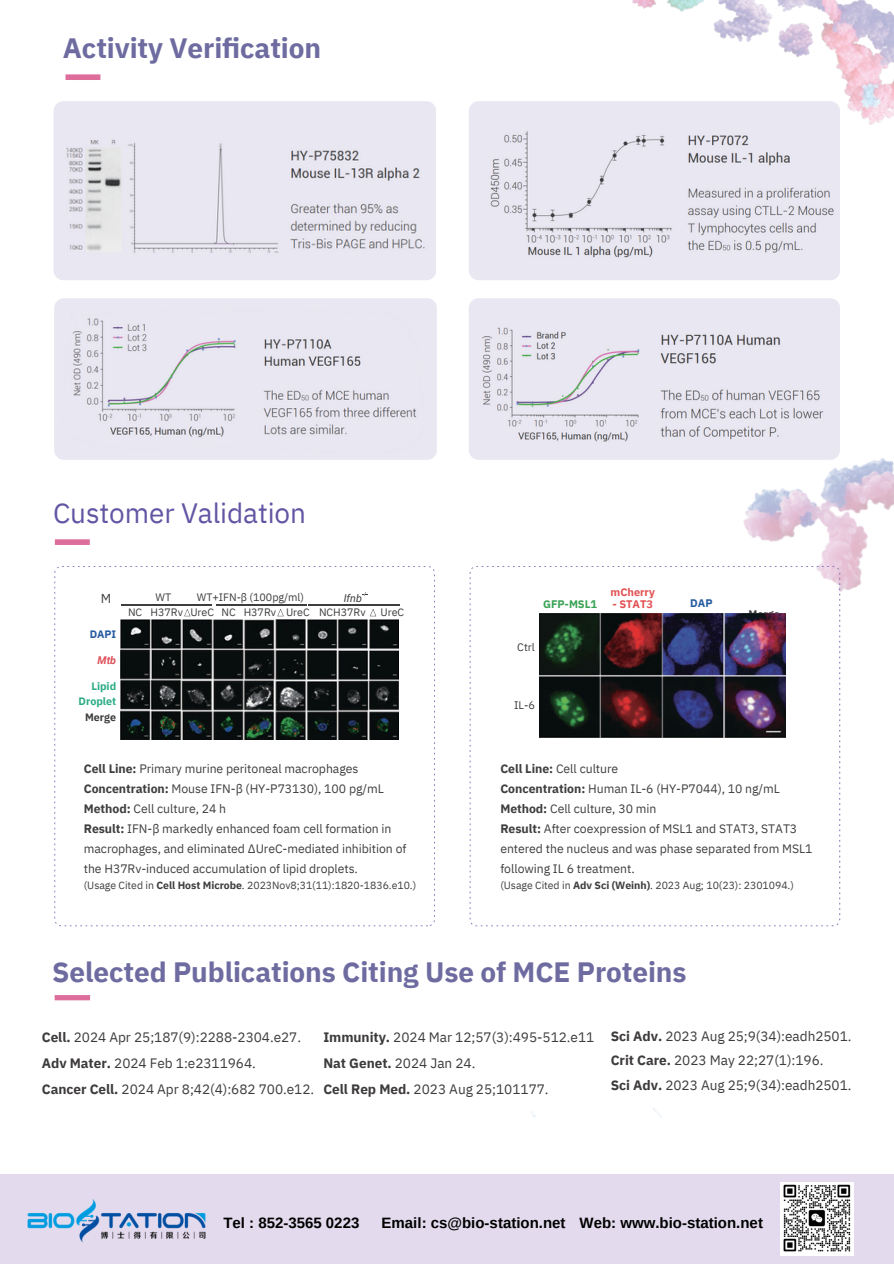
<style>
.page{position:relative;width:894px;height:1264px;background:#fff}
.page>*{position:absolute;margin:0;border:0;box-sizing:border-box;transform-origin:0 0}
.t1{font:700 27.9px "IBM Plex Sans";letter-spacing:-.005em;color:#6e6ba0}
.t2{font:27.9px "IBM Plex Sans";letter-spacing:-.005em;color:#6455a4}
.t3{font:700 15px "Arimo";color:#000}
.t4{font:13.65px/26.1px "IBM Plex Sans";letter-spacing:-.005em;color:#3e3b3c}
.t5{font:12.9px "IBM Plex Sans";color:#3f3e3f}
.t6{font:12.15px/20.1px "IBM Plex Sans";letter-spacing:-.005em;color:#403e40}
.t7{font:700 10.95px "IBM Plex Sans";letter-spacing:-.005em;color:#e35154}
.t8{font:10.95px "IBM Plex Sans";letter-spacing:-.005em;color:#3f3e3f}
.t9{font:700 10.95px "IBM Plex Sans";letter-spacing:-.005em;color:#3aa355}
.t10{font:700 10.95px "IBM Plex Sans";letter-spacing:-.005em;color:#3f3e3f}
.t11{font:700 10.95px "IBM Plex Sans";color:#245a9f}
.t12{font:10.8px "IBM Plex Sans";letter-spacing:-.005em;color:#3f3e3f}
.t13{font:700 10.8px "IBM Plex Sans";letter-spacing:-.005em;color:#2cac86}
.t14{font:700 10.8px "IBM Plex Sans";letter-spacing:-.005em;color:#3f3e3f}
.t15{font:italic 10.8px "Roboto";color:#3f3e3f}
.t16{font:700 10.8px "IBM Plex Sans";color:#245a9f}
.t17{font:italic 700 10.8px "Roboto";color:#dd515b}
.t18{font:10.5px "IBM Plex Sans";letter-spacing:-.005em;color:#403e40}
.s1{font-weight:700}
</style>
<div class="page">
<div style="left:65px;top:74px;width:35px;height:6px;background:#dd6d9b"></div>
<img style="left:743px;top:438px;width:150px;height:179px">
<img style="left:632px;top:0;width:261px;height:162px">
<div style="left:55px;top:995px;width:35px;height:5px;background:#dd6d9b"></div>
<svg style="left:54px;top:566px;width:381px;height:360px"></svg>
<div style="left:55px;top:539px;width:35px;height:6px;background:#dd6d9b"></div>
<svg style="left:469px;top:566px;width:370px;height:360px"></svg>
<img style="left:539px;top:613px;width:246px;height:124px">
<img style="left:121px;top:619px;width:278px;height:121px">
<svg style="left:277px;top:609px;width:6px;height:7px"></svg>
<svg style="left:370px;top:609px;width:6px;height:7px"></svg>
<svg style="left:184px;top:609px;width:6px;height:7px"></svg>
<svg style="left:362px;top:592px;width:5px;height:4px"></svg>
<hr style="left:122px;top:604px;width:89px;height:1px;background:#3f3e3f">
<hr style="left:216px;top:604px;width:90px;height:1px;background:#3f3e3f">
<hr style="left:309px;top:604px;width:90px;height:1px;background:#3f3e3f">
<div style="left:468px;top:101px;width:371px;height:179px;background:#e9e7f1;border-radius:10px"></div>
<img style="left:653px;top:1108px;width:9px;height:9px">
<div style="left:0;top:1174px;width:893px;height:89px;background:#e3dbed"></div>
<img style="left:27px;top:1199px;width:179px;height:44px">
<img style="left:780px;top:1182px;width:73px;height:73px">
<img style="left:490px;top:131px;width:344px;height:127px">
<div style="left:468px;top:298px;width:371px;height:162px;background:#e9e7f1;border-radius:10px"></div>
<div style="left:54px;top:298px;width:382px;height:162px;background:#e9e7f1;border-radius:10px"></div>
<img style="left:72px;top:318px;width:345px;height:119px">
<img style="left:482px;top:327px;width:342px;height:115px">
<div style="left:54px;top:101px;width:382px;height:179px;background:#e9e7f1;border-radius:10px"></div>
<img style="left:66px;top:139px;width:359px;height:114px">
<p class="t1" style="left:63px;top:30px;width:260px">Activity Verification</p>
<p class="t2" style="left:53px;top:494px;width:254px">Customer Validation</p>
<p class="t5" style="left:101px;top:589px;width:12px">M</p>
<p class="t16" style="left:90px;top:626px;width:28px">DAPI</p>
<p class="t17" style="left:97px;top:654px;width:20px">Mtb</p>
<p class="t13" style="left:91px;top:679px;width:26px">Lipid</p>
<p class="t13" style="left:79px;top:694px;width:39px">Droplet</p>
<p class="t14" style="left:85px;top:710px;width:32px">Merge</p>
<p class="t12" style="left:155px;top:590px;width:17px">WT</p>
<p class="t12" style="left:197px;top:590px;width:109px">WT+IFN-β (100pg/ml)</p>
<p class="t15" style="left:343px;top:592px;width:20px">Ifnb</p>
<h6 class="t12" style="left:128px;top:604px;width:16px">NC</h6>
<p class="t12" style="left:150px;top:605px;width:65px">H37Rv UreC</p>
<p class="t12" style="left:221px;top:604px;width:16px">NC</p>
<p class="t12" style="left:243px;top:604px;width:67px">H37Rv UreC</p>
<p class="t12" style="left:319px;top:604px;width:48px">NCH37Rv</p>
<p class="t12" style="left:380px;top:604px;width:25px">UreC</p>
<p class="t6" style="left:84px;top:758px;width:301px"><span class="s1">Cell Line:</span> Primary murine peritoneal macrophages<br><span class="s1">Concentration:</span> Mouse IFN-β (HY-P73130), 100 pg/mL<br><span class="s1">Method:</span> Cell culture, 24 h</p>
<p class="t6" style="left:84px;top:818px;width:324px"><span class="s1">Result:</span> IFN-β markedly enhanced foam cell formation in macrophages, and eliminated ∆UreC-mediated inhibition of the H37Rv-induced accumulation of lipid droplets.</p>
<p class="t18" style="left:84px;top:878px;width:334px">(Usage Cited in <span class="s1">Cell Host Microbe</span>. 2023Nov8;31(11):1820-1836.e10.)</p>
<p class="t7" style="left:610px;top:584px;width:46px">mCherry</p>
<p class="t9" style="left:543px;top:597px;width:55px">GFP-MSL1</p>
<p class="t7" style="left:612px;top:596px;width:42px">- STAT3</p>
<p class="t8" style="left:517px;top:639px;width:19px">Ctrl</p>
<p class="t8" style="left:514px;top:698px;width:22px">IL-6</p>
<p class="t11" style="left:690px;top:595px;width:24px">DAP</p>
<p class="t10" style="left:748px;top:606px;width:33px">Merge</p>
<p class="t6" style="left:500px;top:758px;width:119px"><span class="s1">Cell Line:</span> Cell culture</p>
<p class="t6" style="left:500px;top:778px;width:281px"><span class="s1">Concentration:</span> Human IL-6 (HY-P7044), 10 ng/mL<br><span class="s1">Method:</span> Cell culture, 30 min</p>
<p class="t6" style="left:500px;top:818px;width:313px"><span class="s1">Result:</span> After coexpression of MSL1 and STAT3, STAT3 entered the nucleus and was phase separated from MSL1 following IL 6 treatment.</p>
<p class="t18" style="left:500px;top:878px;width:295px">(Usage Cited in <span class="s1">Adv Sci (Weinh)</span>. 2023 Aug; 10(23): 2301094.)</p>
<h1 class="t1" style="left:52px;top:953px;width:635px">Selected Publications Citing Use of MCE Proteins</h1>
<p class="t4" style="left:42px;top:1023px;width:274px"><span class="s1">Cell.</span> 2024 Apr 25;187(9):2288-2304.e27.<br><span class="s1">Adv Mater.</span> 2024 Feb 1:e2311964.<br><span class="s1">Cancer Cell.</span> 2024 Apr 8;42(4):682 700.e12.</p>
<p class="t4" style="left:323px;top:1023px;width:272px"><span class="s1">Immunity.</span> 2024 Mar 12;57(3):495-512.e11<br><span class="s1">Nat Genet.</span> 2024 Jan 24.<br><span class="s1">Cell Rep Med.</span> 2023 Aug 25;101177.</p>
<p class="t4" style="left:610px;top:1023px;width:242px;line-height:24.5px"><span class="s1">Sci Adv.</span> 2023 Aug 25;9(34):eadh2501.<br><span class="s1">Crit Care.</span> 2023 May 22;27(1):196.<br><span class="s1">Sci Adv.</span> 2023 Aug 25;9(34):eadh2501.</p>
<p class="t3" style="left:223px;top:1214px;width:137px">Tel : 852-3565 0223</p>
<p class="t3" style="left:381px;top:1214px;width:185px">Email: cs@bio-station.net</p>
<h3 class="t3" style="left:579px;top:1214px;width:185px">Web: www.bio-station.net</h3>
</div>
